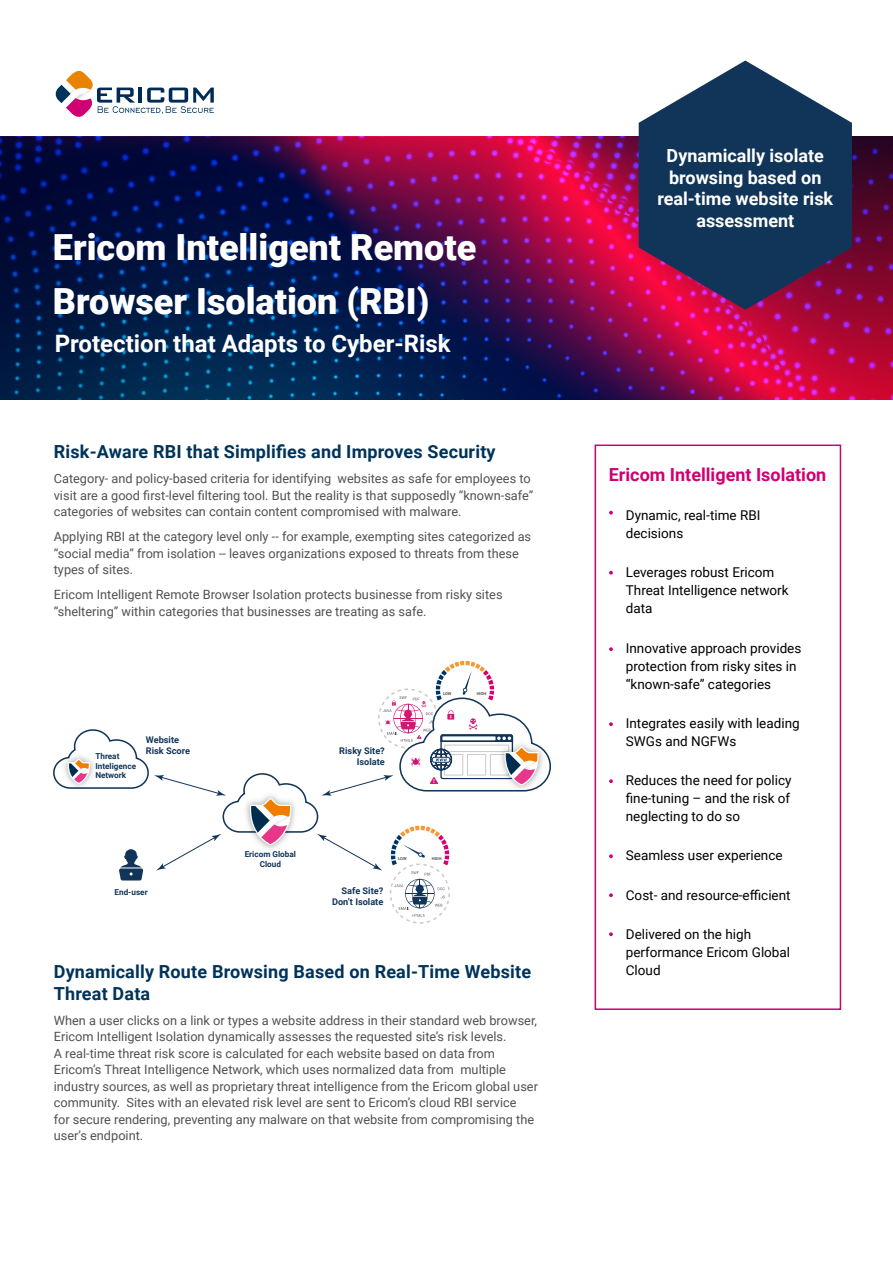
<style>
.page{position:relative;width:893px;height:1263px;background:#fff}
.page>*{position:absolute;margin:0;border:0;box-sizing:border-box;transform-origin:0 0}
.t1{font:900 36px/54px "Roboto";color:#fff}
.t2{font:700 24px "Roboto";color:#fff}
.t3{font:700 18px/21.6px "Roboto";letter-spacing:.01em;color:#003359}
.t4{font:700 18px/21.6px "Roboto";color:#fff;text-align:center}
.t5{font:700 18px "Roboto";color:#cf0072}
.t6{font:13.5px/18px "Roboto";color:#000}
.t7{font:12.75px/16.5px "Roboto";color:#515151}
.t8{font:700 9.15px/10.9px "Roboto";color:#113558;text-align:right}
.t9{font:700 8.1px/9.8px "Roboto";color:#113558;text-align:center}
.t10{font:700 4.05px "Roboto";color:#515251}
</style>
<div class="page">
<svg style="left:55px;top:70px;width:159px;height:47px"></svg>
<img style="left:1px;top:137px;width:892px;height:263px">
<div style="left:595px;top:444px;width:246px;height:566px;border:2px solid #cf0072"></div>
<svg style="left:609px;top:779px;width:4px;height:4px"></svg>
<svg style="left:609px;top:511px;width:4px;height:4px"></svg>
<svg style="left:609px;top:854px;width:4px;height:4px"></svg>
<svg style="left:609px;top:571px;width:4px;height:4px"></svg>
<svg style="left:609px;top:893px;width:4px;height:4px"></svg>
<svg style="left:609px;top:647px;width:4px;height:4px"></svg>
<svg style="left:609px;top:932px;width:4px;height:4px"></svg>
<svg style="left:609px;top:722px;width:4px;height:4px"></svg>
<svg style="left:639px;top:61px;width:213px;height:249px;background:#43486a"></svg>
<svg style="left:53px;top:661px;width:498px;height:256px"></svg>
<h1 class="t1" style="left:53px;top:219px;width:425px">Ericom Intelligent Remote<br>Browser Isolation (RBI)</h1>
<h2 class="t2" style="left:55px;top:326px;width:397px">Protection that Adapts to Cyber-Risk</h2>
<h3 class="t3" style="left:54px;top:441px;width:443px">Risk-Aware RBI that Simplifies and Improves Security</h3>
<p class="t7" style="left:54px;top:470px;width:481px">Category- and policy-based criteria for identifying websites as safe for employees to visit are a good first-level filtering tool. But the reality is that supposedly “known-safe” categories of websites can contain content compromised with malware.</p>
<p class="t7" style="left:54px;top:528px;width:479px">Applying RBI at the category level only -- for example, exempting sites categorized as “social media” from isolation -- leaves organizations exposed to threats from these types of sites.</p>
<p class="t7" style="left:54px;top:586px;width:450px">Ericom Intelligent Remote Browser Isolation protects businesse from risky sites “sheltering” within categories that businesses are treating as safe.</p>
<p class="t9" style="left:95px;top:751px;width:42px;text-align:left">Threat<br>Inteligence<br>Network</p>
<p class="t8" style="left:146px;top:734px;width:46px;text-align:left">Website<br>Risk Score</p>
<p class="t9" style="left:115px;top:887px;width:35px">End-user</p>
<p class="t9" style="left:245px;top:849px;width:53px">Ericom Global<br>Cloud</p>
<p class="t8" style="left:339px;top:745px;width:47px">Risky Site?<br>Isolate</p>
<p class="t10" style="left:443px;top:691px;width:10px">LOW</p>
<p class="t10" style="left:477px;top:691px;width:11px">HIGH</p>
<p class="t8" style="left:332px;top:885px;width:53px">Safe Site?<br>Don’t Isolate</p>
<p class="t10" style="left:398px;top:856px;width:10px">LOW</p>
<p class="t10" style="left:432px;top:856px;width:11px">HIGH</p>
<h3 class="t3" style="left:54px;top:960px;width:479px">Dynamically Route Browsing Based on Real-Time Website<br>Threat Data</h3>
<p class="t7" style="left:54px;top:1011px;width:486px">When a user clicks on a link or types a website address in their standard web browser, Ericom Intelligent Isolation dynamically assesses the requested site’s risk levels.<br>A real-time threat risk score is calculated for each website based on data from Ericom’s Threat Intelligence Network, which uses normalized data from multiple industry sources, as well as proprietary threat intelligence from the Ericom global user community. Sites with an elevated risk level are sent to Ericom’s cloud RBI service<br>for secure rendering, preventing any malware on that website from compromising the user’s endpoint.</p>
<h3 class="t4" style="left:657px;top:144px;width:177px">Dynamically isolate browsing based on real-time website risk assessment</h3>
<h3 class="t5" style="left:609px;top:462px;width:219px">Ericom Intelligent Isolation</h3>
<p class="t6" style="left:626px;top:506px;width:136px">Dynamic, real-time RBI decisions</p>
<p class="t6" style="left:626px;top:563px;width:164px">Leverages robust Ericom<br>Threat Intelligence network data</p>
<p class="t6" style="left:626px;top:638px;width:177px">Innovative approach provides protection from risky sites in “known-safe” categories</p>
<p class="t6" style="left:626px;top:713px;width:175px">Integrates easily with leading<br>SWGs and NGFWs</p>
<p class="t6" style="left:626px;top:771px;width:167px;text-align:justify">Reduces the need for policy fine-tuning – and the risk of neglecting to do so</p>
<p class="t6" style="left:626px;top:846px;width:158px">Seamless user experience</p>
<p class="t6" style="left:626px;top:885px;width:166px">Cost- and resource-efficient</p>
<p class="t6" style="left:626px;top:924px;width:166px">Delivered on the high performance Ericom Global<br>Cloud</p>
</div>
